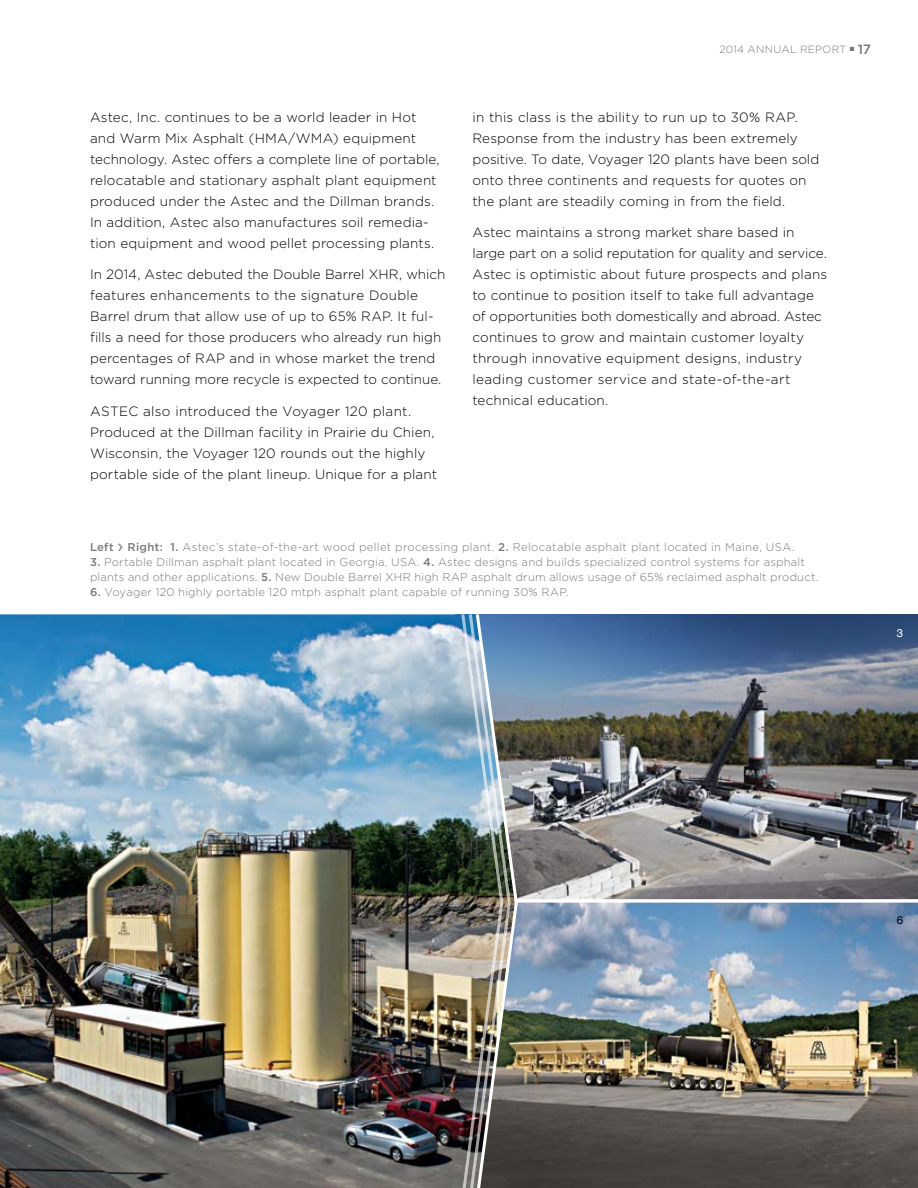
<style>
.page{position:relative;width:918px;height:1188px;background:#fff}
.page>*{position:absolute;margin:0;border:0;box-sizing:border-box;transform-origin:0 0}
.t1{font:300 13.5px/21px "Gotham";letter-spacing:.01em;color:#000}
.t2{font:500 13.5px "Gotham";color:#77787b}
.t3{font:300 11.25px/15px "Gotham";letter-spacing:.02em;color:#77787b}
.t4{font:11.25px "Helvetica";color:#fff}
.t5{font:11.25px "Helvetica";color:#000}
.t6{font:300 10.5px "Gotham";letter-spacing:.025em;color:#77787b}
.s1{font-weight:500}
.s2{font-weight:400;font-size:18px}
</style>
<div class="page">
<img style="left:519px;top:614px;width:399px;height:285px">
<img style="left:519px;top:902px;width:399px;height:286px">
<img style="left:0;top:614px;width:459px;height:574px">
<img style="left:459px;top:614px;width:60px;height:574px">
<hr style="left:515px;top:899px;width:403px;height:3px;background:#fff">
<p class="t1" style="left:90px;top:106px;width:351px">Astec, Inc. continues to be a world leader in Hot and Warm Mix Asphalt (HMA/WMA) equipment technology. Astec offers a complete line of portable, relocatable and stationary asphalt plant equipment produced under the Astec and the Dillman brands.<br>In addition, Astec also manufactures soil remedia&shy;tion equipment and wood pellet processing plants.</p>
<p class="t1" style="left:90px;top:264px;width:357px">In 2014, Astec debuted the Double Barrel XHR, which features enhancements to the signature Double Barrel drum that allow use of up to 65% RAP. It ful&shy;fills a need for those producers who already run high percentages of RAP and in whose market the trend toward running more recycle is expected to continue.</p>
<p class="t1" style="left:90px;top:400px;width:349px">ASTEC also introduced the Voyager 120 plant.<br>Produced at the Dillman facility in Prairie du Chien, Wisconsin, the Voyager 120 rounds out the highly portable side of the plant lineup. Unique for a plant</p>
<p class="t6" style="left:719px;top:42px;width:136px">2014 ANNUAL REPORT ■</p>
<p class="t2" style="left:858px;top:41px;width:15px">17</p>
<p class="t1" style="left:472px;top:106px;width:348px">in this class is the ability to run up to 30% RAP.<br>Response from the industry has been extremely positive. To date, Voyager 120 plants have been sold onto three continents and requests for quotes on the plant are steadily coming in from the field.</p>
<p class="t1" style="left:472px;top:222px;width:356px">Astec maintains a strong market share based in large part on a solid reputation for quality and service.<br>Astec is optimistic about future prospects and plans to continue to position itself to take full advantage of opportunities both domestically and abroad. Astec continues to grow and maintain customer loyalty through innovative equipment designs, industry leading customer service and state-of-the-art technical education.</p>
<p class="t3" style="left:90px;top:540px;width:706px"><span class="s1">Left</span> <span class="s2">›</span> <span class="s1">Right: 1.</span> Astec’s state-of-the-art wood pellet processing plant. <span class="s1">2.</span> Relocatable asphalt plant located in Maine, USA.</p>
<p class="t3" style="left:90px;top:555px;width:730px"><span class="s1">3.</span> Portable Dillman asphalt plant located in Georgia, USA. <span class="s1">4.</span> Astec designs and builds specialized control systems for asphalt plants and other applications. <span class="s1">5.</span> New Double Barrel XHR high RAP asphalt drum allows usage of 65% reclaimed asphalt product.</p>
<p class="t3" style="left:90px;top:585px;width:480px"><span class="s1">6.</span> Voyager 120 highly portable 120 mtph asphalt plant capable of running 30% RAP.</p>
<p class="t4" style="left:897px;top:624px;width:8px">3</p>
<p class="t5" style="left:897px;top:912px;width:8px">6</p>
</div>
